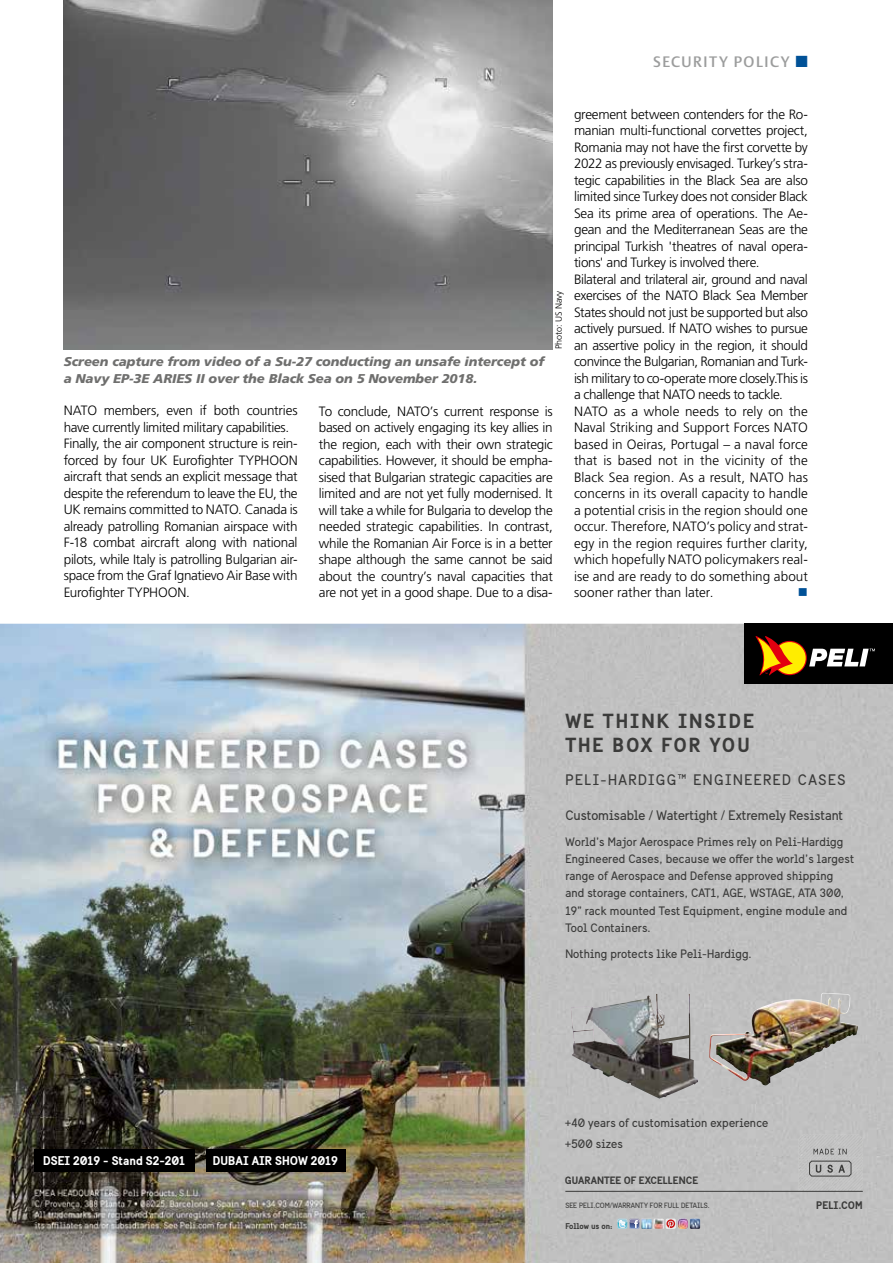
<style>
.page{position:relative;width:893px;height:1263px;background:#fff}
.page>*{position:absolute;margin:0;border:0;box-sizing:border-box;transform-origin:0 0}
.t1{font:700 20.1px/24px "Sweden Sans";letter-spacing:.1em;color:#3b3b3a}
.t2{font:15px "Sweden Sans";letter-spacing:.1em;color:#3b3b3a}
.t3{font:15px "DTL Argo T Medium";letter-spacing:.1em;color:#9c9d9d}
.t4{font:300 13.5px/16.5px "Frutiger LT Pro";letter-spacing:-.02em;color:#000}
.t5{font:13.5px "Sweden Sans";color:#3b3b3a}
.t6{font:13.5px "Wingdings";color:#005197}
.t7{font:italic 900 12.75px/16.5px "Frutiger LT Pro";letter-spacing:-.005em;color:#6f6f6e}
.t8{font:700 12.45px "Sweden Sans";color:#fff}
.t9{font:12px/17.2px "Sweden Sans";letter-spacing:.01em;color:#3b3b3a}
.t10{font:700 10.8px "Sweden Sans";color:#3b3b3a}
.t11{font:700 10.5px "Sweden Sans";color:#3b3b3a}
.t12{font:300 9px "Frutiger";color:#000}
.t13{font:700 8.25px "Sweden Sans";color:#3b3b3a}
.t14{font:7.5px "Sweden Sans";color:#3b3b3a}
</style>
<div class="page">
<img style="left:64px;top:0;width:489px;height:349px">
<img style="left:0;top:624px;width:893px;height:639px">
<svg style="left:798px;top:1134px;width:65px;height:57px;background:#b8b8b8"></svg>
<hr style="left:565px;top:1191px;width:298px;height:1px;background:#3b3b3a">
<svg style="left:617px;top:1218px;width:83px;height:11px"></svg>
<div style="left:745px;top:624px;width:148px;height:60px;background:#000"></div>
<svg style="left:755px;top:636px;width:120px;height:39px"></svg>
<img style="left:571px;top:994px;width:127px;height:104px">
<img style="left:709px;top:993px;width:149px;height:92px">
<div style="left:34px;top:1149px;width:160px;height:22px;background:#000"></div>
<div style="left:206px;top:1149px;width:140px;height:22px;background:#000"></div>
<p class="t3" style="left:653px;top:53px;width:138px">SECURITY POLICY</p>
<p class="t7" style="left:64px;top:353px;width:482px">Screen capture from video of a Su-27 conducting an unsafe intercept of a Navy EP-3E ARIES II over the Black Sea on 5 November 2018.</p>
<p class="t12" style="left:553px;top:349px;width:60px;rotate:-90deg">Photo: US Navy</p>
<p class="t4" style="left:64px;top:403px;width:235px">NATO members, even if both countries have currently limited military capabilities.<br>Finally, the air component structure is rein&shy;forced by four UK Eurofighter TYPHOON aircraft that sends an explicit message that despite the referendum to leave the EU, the UK remains committed to NATO. Canada is already patrolling Romanian airspace with F-18 combat aircraft along with national pilots, while Italy is patrolling Bulgarian air&shy;space from the Graf Ignatievo Air Base with Eurofighter TYPHOON.</p>
<p class="t4" style="left:319px;top:403px;width:235px;text-align:justify">To conclude, NATO’s current response is based on actively engaging its key allies in the region, each with their own strategic capabilities. However, it should be empha&shy;sised that Bulgarian strategic capacities are limited and are not yet fully modernised. It will take a while for Bulgaria to develop the needed strategic capabilities. In contrast, while the Romanian Air Force is in a better shape although the same cannot be said about the country’s naval capacities that are not yet in a good shape. Due to a disa-</p>
<p class="t4" style="left:574px;top:106px;width:235px">greement between contenders for the Ro&shy;manian multi-functional corvettes project, Romania may not have the first corvette by 2022 as previously envisaged. Turkey’s stra&shy;tegic capabilities in the Black Sea are also limited since Turkey does not consider Black Sea its prime area of operations. The Ae&shy;gean and the Mediterranean Seas are the principal Turkish 'theatres of naval opera&shy;tions' and Turkey is involved there.<br>Bilateral and trilateral air, ground and naval exercises of the NATO Black Sea Member States should not just be supported but also actively pursued. If NATO wishes to pursue an assertive policy in the region, it should convince the Bulgarian, Romanian and Turk&shy;ish military to co-operate more closely.This is a challenge that NATO needs to tackle.<br>NATO as a whole needs to rely on the Naval Striking and Support Forces NATO based in Oeiras, Portugal – a naval force that is based not in the vicinity of the Black Sea region. As a result, NATO has concerns in its overall capacity to handle a potential crisis in the region should one occur. Therefore, NATO’s policy and strat&shy;egy in the region requires further clarity, which hopefully NATO policymakers real&shy;ise and are ready to do something about sooner rather than later.</p>
<p class="t6" style="left:798px;top:585px;width:12px">■</p>
<p class="t1" style="left:565px;top:708px;width:190px">WE THINK INSIDE<br>THE BOX FOR YOU</p>
<p class="t2" style="left:565px;top:770px;width:282px">PELI-HARDIGG™ ENGINEERED CASES</p>
<p class="t5" style="left:565px;top:807px;width:279px">Customisable / Watertight / Extremely Resistant</p>
<p class="t9" style="left:565px;top:833px;width:290px">World’s Major Aerospace Primes rely on Peli-Hardigg Engineered Cases, because we offer the world’s largest range of Aerospace and Defense approved shipping and storage containers, CAT1, AGE, WSTAGE, ATA 300, 19” rack mounted Test Equipment, engine module and Tool Containers.</p>
<p class="t9" style="left:565px;top:945px;width:188px">Nothing protects like Peli-Hardigg.</p>
<p class="t8" style="left:43px;top:1153px;width:143px">DSEI 2019 - Stand S2-201</p>
<p class="t8" style="left:213px;top:1153px;width:126px">DUBAI AIR SHOW 2019</p>
<p class="t9" style="left:565px;top:1112px;width:205px;line-height:21.5px">+40 years of customisation experience +500 sizes</p>
<p class="t11" style="left:565px;top:1174px;width:135px">GUARANTEE OF EXCELLENCE</p>
<p class="t14" style="left:565px;top:1201px;width:146px">SEE PELI.COM/WARRANTY FOR FULL DETAILS.</p>
<p class="t13" style="left:565px;top:1221px;width:49px">Follow us on:</p>
<p class="t10" style="left:816px;top:1198px;width:48px">PELI.COM</p>
</div>
